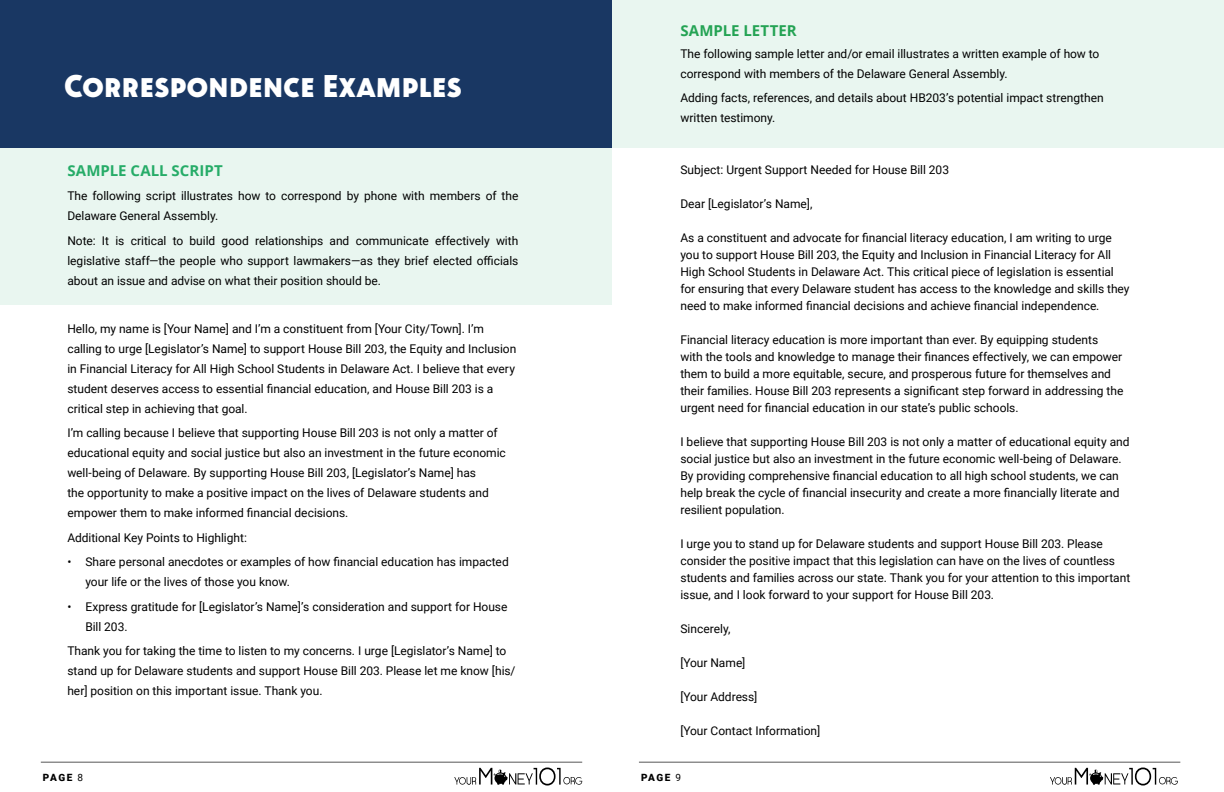
<style>
.page{position:relative;width:1224px;height:792px;background:#fff}
.page>*{position:absolute;margin:0;border:0;box-sizing:border-box;transform-origin:0 0}
.t1{font:700 36px "Oskar Two";color:#fff}
.t2{font:700 15px "Open Sans";letter-spacing:.005em;color:#26ac68}
.t3{font:700 15px "Open Sans";letter-spacing:.005em;color:#24a354}
.t4{font:12px/20px "Roboto";color:#000}
.t5{font:900 10px "Roboto";letter-spacing:.145em;color:#000}
.s1{font-weight:400}
</style>
<div class="page">
<div style="left:0;top:0;width:612px;height:148px;background:#193763"></div>
<div style="left:612px;top:0;width:612px;height:148px;background:#e9f6f0"></div>
<div style="left:0;top:148px;width:612px;height:156px;background:#e9f6f0"></div>
<hr style="left:41px;top:762px;width:541px;height:1px;background:#000">
<hr style="left:639px;top:762px;width:541px;height:1px;background:#000">
<svg style="left:1050px;top:768px;width:128px;height:18px"></svg>
<svg style="left:454px;top:768px;width:128px;height:18px"></svg>
<h1 class="t1" style="left:64px;top:70px;width:399px">Correspondence Examples</h1>
<p class="t2" style="left:67px;top:162px;width:157px">SAMPLE CALL SCRIPT</p>
<p class="t4" style="left:67px;top:186px;width:453px">The following script illustrates how to correspond by phone with members of the<br>Delaware General Assembly.</p>
<p class="t4" style="left:67px;top:230px;width:453px;text-align:justify">Note: It is critical to build good relationships and communicate effectively with legislative staff—the people who support lawmakers—as they brief elected officials about an issue and advise on what their position should be.</p>
<p class="t4" style="left:67px;top:318px;width:450px">Hello, my name is [Your Name] and I’m a constituent from [Your City/Town]. I’m calling to urge [Legislator’s Name] to support House Bill 203, the Equity and Inclusion in Financial Literacy for All High School Students in Delaware Act. I believe that every student deserves access to essential financial education, and House Bill 203 is a critical step in achieving that goal.</p>
<p class="t4" style="left:67px;top:422px;width:440px">I’m calling because I believe that supporting House Bill 203 is not only a matter of educational equity and social justice but also an investment in the future economic well-being of Delaware. By supporting House Bill 203, [Legislator’s Name] has<br>the opportunity to make a positive impact on the lives of Delaware students and empower them to make informed financial decisions.</p>
<p class="t4" style="left:67px;top:527px;width:181px">Additional Key Points to Highlight:</p>
<p class="t4" style="left:85px;top:553px;width:425px;text-indent:-18px">• Share personal anecdotes or examples of how financial education has impacted your life or the lives of those you know.</p>
<p class="t4" style="left:85px;top:597px;width:424px;text-indent:-18px">• Express gratitude for [Legislator’s Name]’s consideration and support for House<br>Bill 203.</p>
<p class="t4" style="left:67px;top:641px;width:450px">Thank you for taking the time to listen to my concerns. I urge [Legislator’s Name] to stand up for Delaware students and support House Bill 203. Please let me know [his/ her] position on this important issue. Thank you.</p>
<p class="t3" style="left:680px;top:22px;width:118px">SAMPLE LETTER</p>
<p class="t4" style="left:680px;top:44px;width:421px">The following sample letter and/or email illustrates a written example of how to correspond with members of the Delaware General Assembly.</p>
<p class="t4" style="left:680px;top:87px;width:425px">Adding facts, references, and details about HB203’s potential impact strengthen written testimony.</p>
<p class="t4" style="left:680px;top:159px;width:270px">Subject: Urgent Support Needed for House Bill 203</p>
<p class="t4" style="left:680px;top:193px;width:134px">Dear [Legislator’s Name],</p>
<p class="t4" style="left:680px;top:228px;width:451px;line-height:17px">As a constituent and advocate for financial literacy education, I am writing to urge you to support House Bill 203, the Equity and Inclusion in Financial Literacy for All High School Students in Delaware Act. This critical piece of legislation is essential for ensuring that every Delaware student has access to the knowledge and skills they need to make informed financial decisions and achieve financial independence.</p>
<p class="t4" style="left:680px;top:330px;width:444px;line-height:17px">Financial literacy education is more important than ever. By equipping students with the tools and knowledge to manage their finances effectively, we can empower them to build a more equitable, secure, and prosperous future for themselves and their families. House Bill 203 represents a significant step forward in addressing the urgent need for financial education in our state’s public schools.</p>
<p class="t4" style="left:680px;top:432px;width:451px;line-height:17px">I believe that supporting House Bill 203 is not only a matter of educational equity and social justice but also an investment in the future economic well-being of Delaware.<br>By providing comprehensive financial education to all high school students, we can help break the cycle of financial insecurity and create a more financially literate and resilient population.</p>
<p class="t4" style="left:680px;top:534px;width:451px;line-height:17px">I urge you to stand up for Delaware students and support House Bill 203. Please consider the positive impact that this legislation can have on the lives of countless students and families across our state. Thank you for your attention to this important issue, and I look forward to your support for House Bill 203.</p>
<p class="t4" style="left:680px;top:619px;width:52px">Sincerely,</p>
<p class="t4" style="left:680px;top:652px;width:67px">[Your Name]</p>
<p class="t4" style="left:680px;top:686px;width:78px">[Your Address]</p>
<p class="t4" style="left:680px;top:720px;width:141px">[Your Contact Information]</p>
<p class="t5" style="left:43px;top:772px;width:42px">PAGE <span class="s1">8</span></p>
<p class="t5" style="left:641px;top:772px;width:42px">PAGE <span class="s1">9</span></p>
</div>
